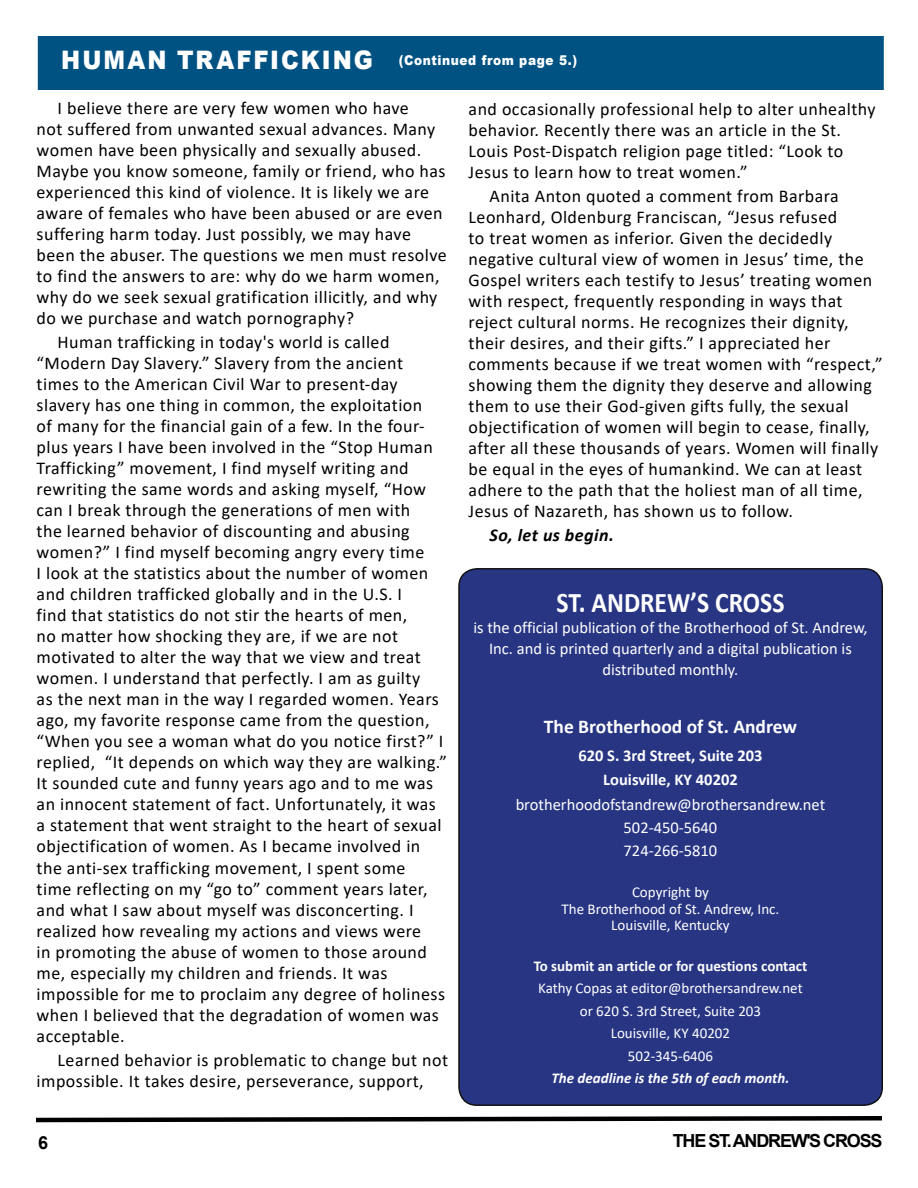
<style>
.page{position:relative;width:918px;height:1188px;background:#fff}
.page>*{position:absolute;margin:0;border:0;box-sizing:border-box;transform-origin:0 0}
.t1{font:700 28.5px "Calibri";color:#fff;scale:.9 1}
.t2{font:700 19.5px "Calibri";color:#fff}
.t3{font:18px/21px "Calibri";letter-spacing:.025em;color:#000}
.t4{font:700 18px "Arial";letter-spacing:-.065em;color:#000}
.t5{font:italic 700 18px "Calibri";letter-spacing:.025em;color:#000}
.t6{font:16.5px/21px "Calibri";color:#fff;text-align:center}
.t7{font:700 16.5px/24.2px "Calibri";color:#fff;text-align:center}
.t8{font:15px/22.5px "Calibri";color:#fff;text-align:center}
.t9{font:700 15px "Calibri";color:#fff}
.t10{font:italic 700 15px "Calibri";color:#fff}
.t11{font:900 13.5px "Arial";letter-spacing:.05em;color:#fff;scale:.9 1}
.s1{font-size:25.5px}
</style>
<div class="page">
<div style="left:38px;top:36px;width:846px;height:54px;background:#005283"></div>
<svg style="left:36px;top:1116px;width:846px;height:7px"></svg>
<div style="left:459px;top:569px;width:423px;height:536px;background:#283583;border-radius:18px"></div>
<div style="left:458px;top:568px;width:425px;height:538px;border:2px solid #111;border-radius:18px"></div>
<p class="t11" style="left:61px;top:51px;width:575px"><span class="s1">HUMAN TRAFFICKING</span> (Continued from page 5.)</p>
<p class="t3" style="left:37px;top:97px;width:412px;text-indent:21px">I believe there are very few women who have<br>not suffered from unwanted sexual advances. Many women have been physically and sexually abused.<br>Maybe you know someone, family or friend, who has experienced this kind of violence. It is likely we are aware of females who have been abused or are even suffering harm today. Just possibly, we may have been the abuser. The questions we men must resolve to find the answers to are: why do we harm women, why do we seek sexual gratification illicitly, and why do we purchase and watch pornography?</p>
<p class="t3" style="left:37px;top:331px;width:412px;text-indent:21px">Human trafficking in today's world is called “Modern Day Slavery.” Slavery from the ancient times to the American Civil War to present-day slavery has one thing in common, the exploitation<br>of many for the financial gain of a few. In the four&shy;plus years I have been involved in the “Stop Human Trafficking” movement, I find myself writing and rewriting the same words and asking myself, “How can I break through the generations of men with<br>the learned behavior of discounting and abusing women?” I find myself becoming angry every time<br>I look at the statistics about the number of women and children trafficked globally and in the U.S. I<br>find that statistics do not stir the hearts of men,<br>no matter how shocking they are, if we are not motivated to alter the way that we view and treat women. I understand that perfectly. I am as guilty<br>as the next man in the way I regarded women. Years ago, my favorite response came from the question, “When you see a woman what do you notice first?” I replied, “It depends on which way they are walking.” It sounded cute and funny years ago and to me was an innocent statement of fact. Unfortunately, it was a statement that went straight to the heart of sexual objectification of women. As I became involved in the anti-sex trafficking movement, I spent some<br>time reflecting on my “go to” comment years later, and what I saw about myself was disconcerting. I realized how revealing my actions and views were<br>in promoting the abuse of women to those around me, especially my children and friends. It was impossible for me to proclaim any degree of holiness when I believed that the degradation of women was acceptable.</p>
<p class="t3" style="left:37px;top:1049px;width:413px;text-indent:21px">Learned behavior is problematic to change but not impossible. It takes desire, perseverance, support,</p>
<p class="t3" style="left:469px;top:98px;width:408px">and occasionally professional help to alter unhealthy behavior. Recently there was an article in the St.<br>Louis Post-Dispatch religion page titled: “Look to Jesus to learn how to treat women.”</p>
<p class="t3" style="left:469px;top:185px;width:415px;text-indent:21px">Anita Anton quoted a comment from Barbara Leonhard, Oldenburg Franciscan, “Jesus refused<br>to treat women as inferior. Given the decidedly negative cultural view of women in Jesus’ time, the Gospel writers each testify to Jesus’ treating women with respect, frequently responding in ways that reject cultural norms. He recognizes their dignity, their desires, and their gifts.” I appreciated her comments because if we treat women with “respect,” showing them the dignity they deserve and allowing them to use their God-given gifts fully, the sexual objectification of women will begin to cease, finally, after all these thousands of years. Women will finally be equal in the eyes of humankind. We can at least adhere to the path that the holiest man of all time, Jesus of Nazareth, has shown us to follow.</p>
<p class="t5" style="left:490px;top:522px;width:126px">So, let us begin.</p>
<h1 class="t1" style="left:557px;top:582px;width:255px">ST. ANDREW’S CROSS</h1>
<p class="t6" style="left:473px;top:616px;width:396px">is the official publication of the Brotherhood of St. Andrew,<br>Inc. and is printed quarterly and a digital publication is distributed monthly.</p>
<p class="t2" style="left:544px;top:713px;width:255px">The Brotherhood of St. Andrew</p>
<p class="t7" style="left:578px;top:743px;width:186px">620 S. 3rd Street, Suite 203<br>Louisville, KY 40202</p>
<p class="t6" style="left:516px;top:793px;width:311px;line-height:22.5px">brotherhoodofstandrew@brothersandrew.net<br>502-450-5640<br>724-266-5810</p>
<p class="t8" style="left:562px;top:884px;width:219px;line-height:16.5px">Copyright by<br>The Brotherhood of St. Andrew, Inc.<br>Louisville, Kentucky</p>
<p class="t9" style="left:534px;top:955px;width:275px">To submit an article or for questions contact</p>
<p class="t8" style="left:538px;top:977px;width:266px">Kathy Copas at editor@brothersandrew.net or 620 S. 3rd Street, Suite 203<br>Louisville, KY 40202<br>502-345-6406</p>
<p class="t10" style="left:552px;top:1068px;width:239px">The deadline is the 5th of each month.</p>
<p class="t4" style="left:38px;top:1130px;width:12px">6</p>
<p class="t4" style="left:673px;top:1128px;width:211px">THE ST.ANDREW'S CROSS</p>
</div>
